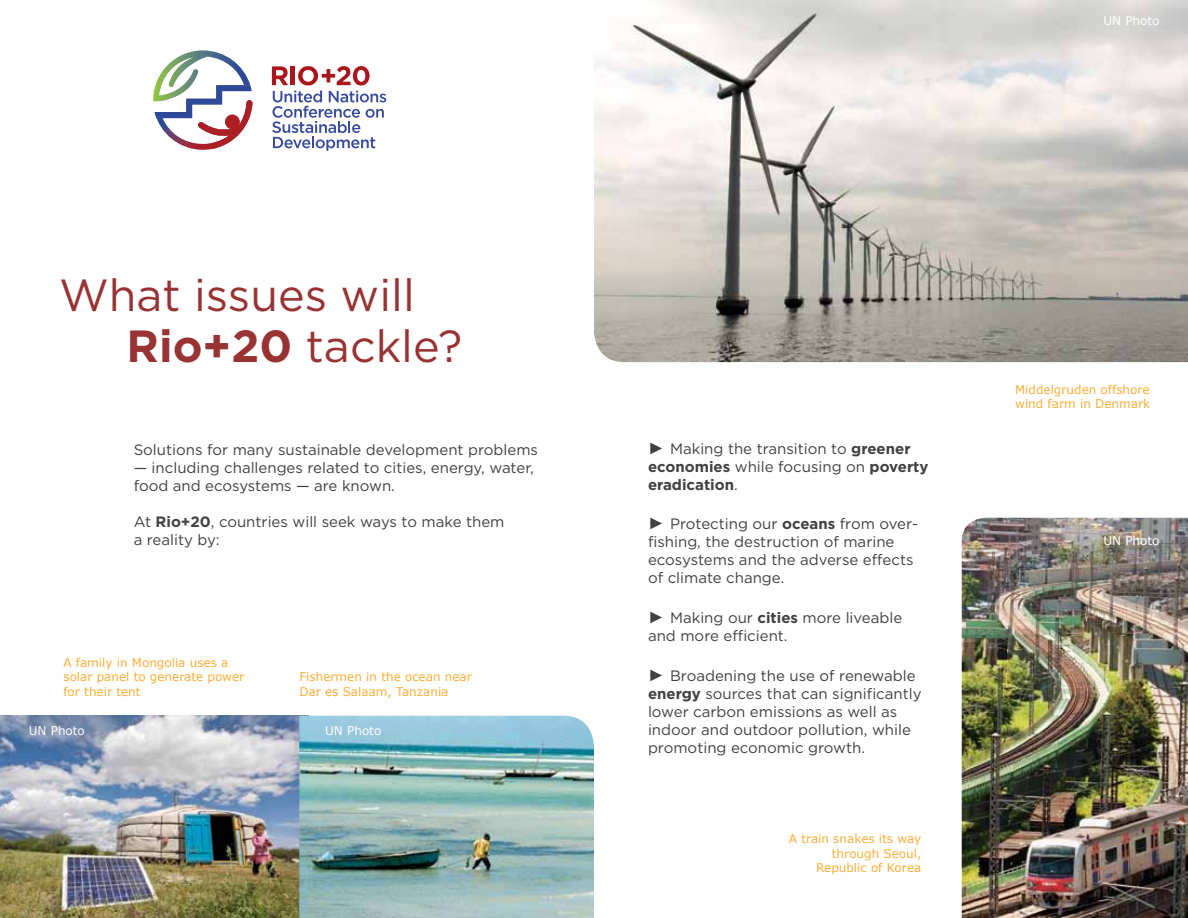
<style>
.page{position:relative;width:1188px;height:918px;background:#fff}
.page>*{position:absolute;margin:0;border:0;box-sizing:border-box;transform-origin:0 0}
.t1{font:45px/51px "Gotham";color:#933}
.t2{font:15px/18px "Gotham";color:#414042}
.t3{font:12px/14.4px "Verdana";color:#faaf3a}
.t4{font:12px "Verdana";color:#fff}
.s1{font-weight:700}
.s2{font-family:"Times New Roman";font-size:16.5px}
</style>
<div class="page">
<img style="left:962px;top:518px;width:226px;height:400px">
<img style="left:0;top:716px;width:299px;height:202px">
<img style="left:299px;top:716px;width:295px;height:202px">
<img style="left:594px;top:0;width:594px;height:362px">
<svg style="left:272px;top:66px;width:114px;height:85px"></svg>
<svg style="left:153px;top:50px;width:99px;height:100px"></svg>
<h1 class="t1" style="left:127px;top:269px;width:337px;text-indent:-68px">What issues will<br><span class="s1">Rio+20</span> tackle?</h1>
<p class="t2" style="left:134px;top:440px;width:406px">Solutions for many sustainable development problems</p>
<p class="t2" style="left:134px;top:458px;width:402px">— including challenges related to cities, energy, water, food and ecosystems — are known.</p>
<p class="t2" style="left:134px;top:512px;width:372px">At <span class="s1">Rio+20</span>, countries will seek ways to make them a reality by:</p>
<p class="t3" style="left:63px;top:656px;width:182px">A family in Mongolia uses a solar panel to generate power for their tent</p>
<p class="t3" style="left:299px;top:670px;width:174px">Fishermen in the ocean near<br>Dar es Salaam, Tanzania</p>
<p class="t4" style="left:29px;top:723px;width:58px">UN Photo</p>
<p class="t4" style="left:325px;top:723px;width:58px">UN Photo</p>
<p class="t4" style="left:1103px;top:13px;width:58px">UN Photo</p>
<p class="t2" style="left:648px;top:439px;width:282px"><span class="s2">►</span> Making the transition to <span class="s1">greener economies</span> while focusing on <span class="s1">poverty eradication</span>.</p>
<p class="t2" style="left:648px;top:515px;width:272px"><span class="s2">►</span> Protecting our <span class="s1">oceans</span> from over&shy;fishing, the destruction of marine ecosystems and the adverse effects of climate change.</p>
<p class="t2" style="left:648px;top:608px;width:256px"><span class="s2">►</span> Making our <span class="s1">cities</span> more liveable and more efficient.</p>
<p class="t2" style="left:648px;top:666px;width:275px"><span class="s2">►</span> Broadening the use of renewable <span class="s1">energy</span> sources that can significantly lower carbon emissions as well as indoor and outdoor pollution, while promoting economic growth.</p>
<p class="t3" style="left:789px;top:832px;width:134px;text-align:right">A train snakes its way through Seoul,<br>Republic of Korea</p>
<p class="t3" style="left:1015px;top:382px;width:137px">Middelgruden offshore wind farm in Denmark</p>
<p class="t4" style="left:1103px;top:533px;width:58px">UN Photo</p>
</div>
